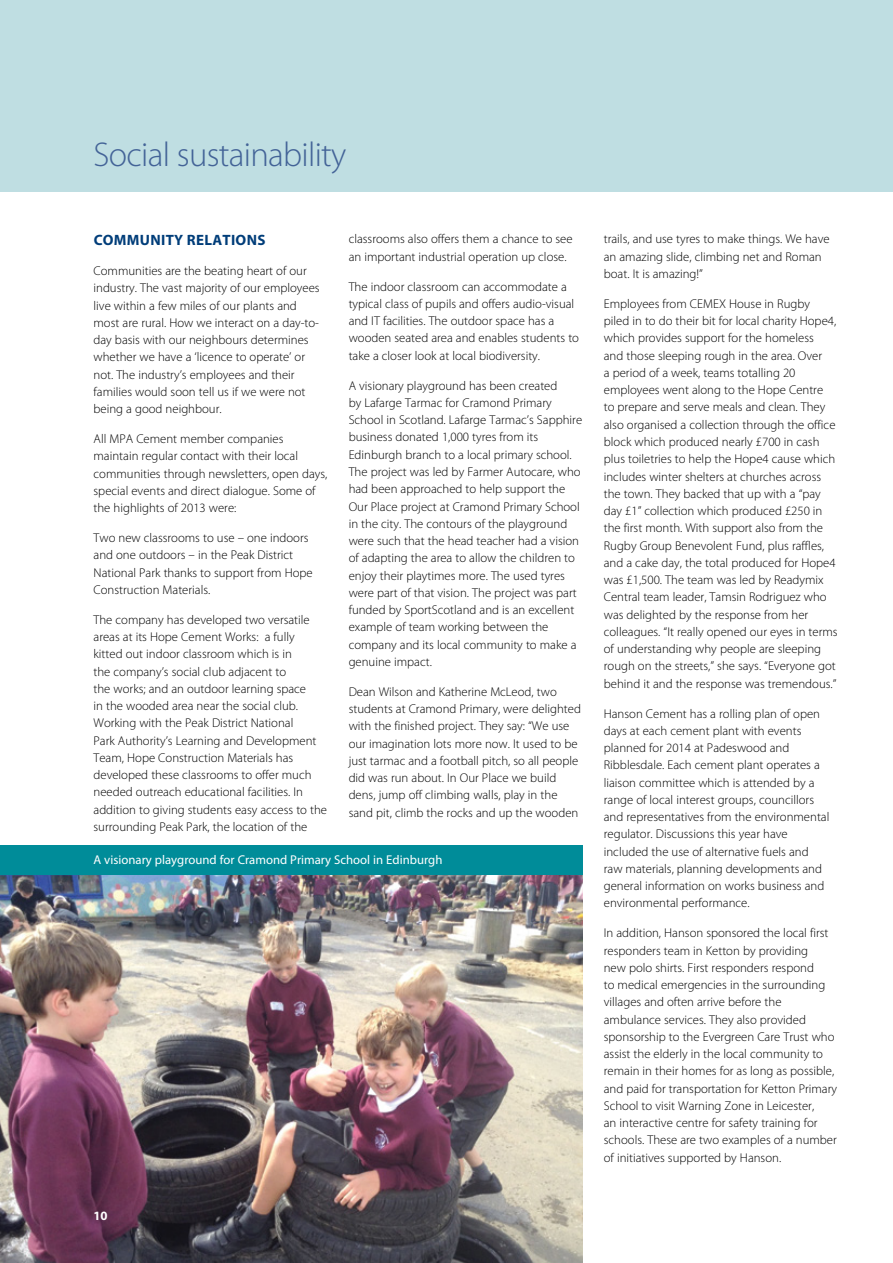
<style>
.page{position:relative;width:893px;height:1263px;background:#fff}
.page>*{position:absolute;margin:0;border:0;box-sizing:border-box;transform-origin:0 0}
.t1{font:300 34.5px "Myriad Pro";letter-spacing:-.02em;color:#436397}
.t2{font:700 15px "Myriad Pro";letter-spacing:.02em;color:#003d79}
.t3{font:300 12.75px/17.2px "Myriad Pro";color:#000}
.t4{font:12.75px "Myriad Pro";color:#fff}
.t5{font:700 12.75px "Myriad Pro";color:#fff}
</style>
<div class="page">
<div style="left:0;top:0;width:893px;height:191px;background:#bfdee2"></div>
<img style="left:0;top:875px;width:583px;height:388px">
<div style="left:0;top:845px;width:583px;height:30px;background:#008c99"></div>
<h1 class="t1" style="left:94px;top:136px;width:254px">Social sustainability</h1>
<p class="t2" style="left:94px;top:230px;width:173px">COMMUNITY RELATIONS</p>
<p class="t3" style="left:94px;top:262px;width:228px">Communities are the beating heart of our industry. The vast majority of our employees live within a few miles of our plants and most are rural. How we interact on a day-to&shy;day basis with our neighbours determines whether we have a ‘licence to operate’ or not. The industry’s employees and their families would soon tell us if we were not being a good neighbour.</p>
<p class="t3" style="left:94px;top:430px;width:235px">All MPA Cement member companies maintain regular contact with their local communities through newsletters, open days, special events and direct dialogue. Some of the highlights of 2013 were:</p>
<p class="t3" style="left:94px;top:529px;width:221px">Two new classrooms to use – one indoors and one outdoors – in the Peak District National Park thanks to support from Hope Construction Materials.</p>
<p class="t3" style="left:94px;top:611px;width:235px">The company has developed two versatile areas at its Hope Cement Works: a fully<br>kitted out indoor classroom which is in<br>the company’s social club adjacent to<br>the works; and an outdoor learning space<br>in the wooded area near the social club.<br>Working with the Peak District National<br>Park Authority’s Learning and Development Team, Hope Construction Materials has developed these classrooms to offer much needed outreach educational facilities. In addition to giving students easy access to the surrounding Peak Park, the location of the</p>
<p class="t3" style="left:349px;top:231px;width:225px">classrooms also offers them a chance to see an important industrial operation up close.</p>
<p class="t3" style="left:349px;top:278px;width:232px">The indoor classroom can accommodate a typical class of pupils and offers audio-visual and IT facilities. The outdoor space has a wooden seated area and enables students to take a closer look at local biodiversity.</p>
<p class="t3" style="left:349px;top:377px;width:235px">A visionary playground has been created<br>by Lafarge Tarmac for Cramond Primary School in Scotland. Lafarge Tarmac’s Sapphire business donated 1,000 tyres from its Edinburgh branch to a local primary school.<br>The project was led by Farmer Autocare, who had been approached to help support the Our Place project at Cramond Primary School in the city. The contours of the playground were such that the head teacher had a vision of adapting the area to allow the children to enjoy their playtimes more. The used tyres were part of that vision. The project was part funded by SportScotland and is an excellent example of team working between the company and its local community to make a genuine impact.</p>
<p class="t3" style="left:349px;top:683px;width:234px">Dean Wilson and Katherine McLeod, two students at Cramond Primary, were delighted with the finished project. They say: “We use our imagination lots more now. It used to be just tarmac and a football pitch, so all people did was run about. In Our Place we build dens, jump off climbing walls, play in the sand pit, climb the rocks and up the wooden</p>
<p class="t4" style="left:94px;top:851px;width:350px">A visionary playground for Cramond Primary School in Edinburgh</p>
<p class="t5" style="left:94px;top:1208px;width:16px">10</p>
<p class="t3" style="left:604px;top:231px;width:227px">trails, and use tyres to make things. We have an amazing slide, climbing net and Roman boat. It is amazing!”</p>
<p class="t3" style="left:604px;top:295px;width:235px">Employees from CEMEX House in Rugby piled in to do their bit for local charity Hope4, which provides support for the homeless<br>and those sleeping rough in the area. Over<br>a period of a week, teams totalling 20 employees went along to the Hope Centre<br>to prepare and serve meals and clean. They also organised a collection through the office block which produced nearly £700 in cash plus toiletries to help the Hope4 cause which includes winter shelters at churches across the town. They backed that up with a “pay day £1” collection which produced £250 in the first month. With support also from the Rugby Group Benevolent Fund, plus raffles, and a cake day, the total produced for Hope4 was £1,500. The team was led by Readymix Central team leader, Tamsin Rodriguez who was delighted by the response from her colleagues. “It really opened our eyes in terms of understanding why people are sleeping rough on the streets,” she says. “Everyone got behind it and the response was tremendous.”</p>
<p class="t3" style="left:604px;top:705px;width:227px">Hanson Cement has a rolling plan of open days at each cement plant with events planned for 2014 at Padeswood and Ribblesdale. Each cement plant operates a liaison committee which is attended by a range of local interest groups, councillors and representatives from the environmental regulator. Discussions this year have included the use of alternative fuels and raw materials, planning developments and general information on works business and environmental performance.</p>
<p class="t3" style="left:604px;top:925px;width:235px">In addition, Hanson sponsored the local first responders team in Ketton by providing<br>new polo shirts. First responders respond<br>to medical emergencies in the surrounding villages and often arrive before the ambulance services. They also provided sponsorship to the Evergreen Care Trust who assist the elderly in the local community to remain in their homes for as long as possible, and paid for transportation for Ketton Primary School to visit Warning Zone in Leicester,<br>an interactive centre for safety training for schools. These are two examples of a number of initiatives supported by Hanson.</p>
</div>
